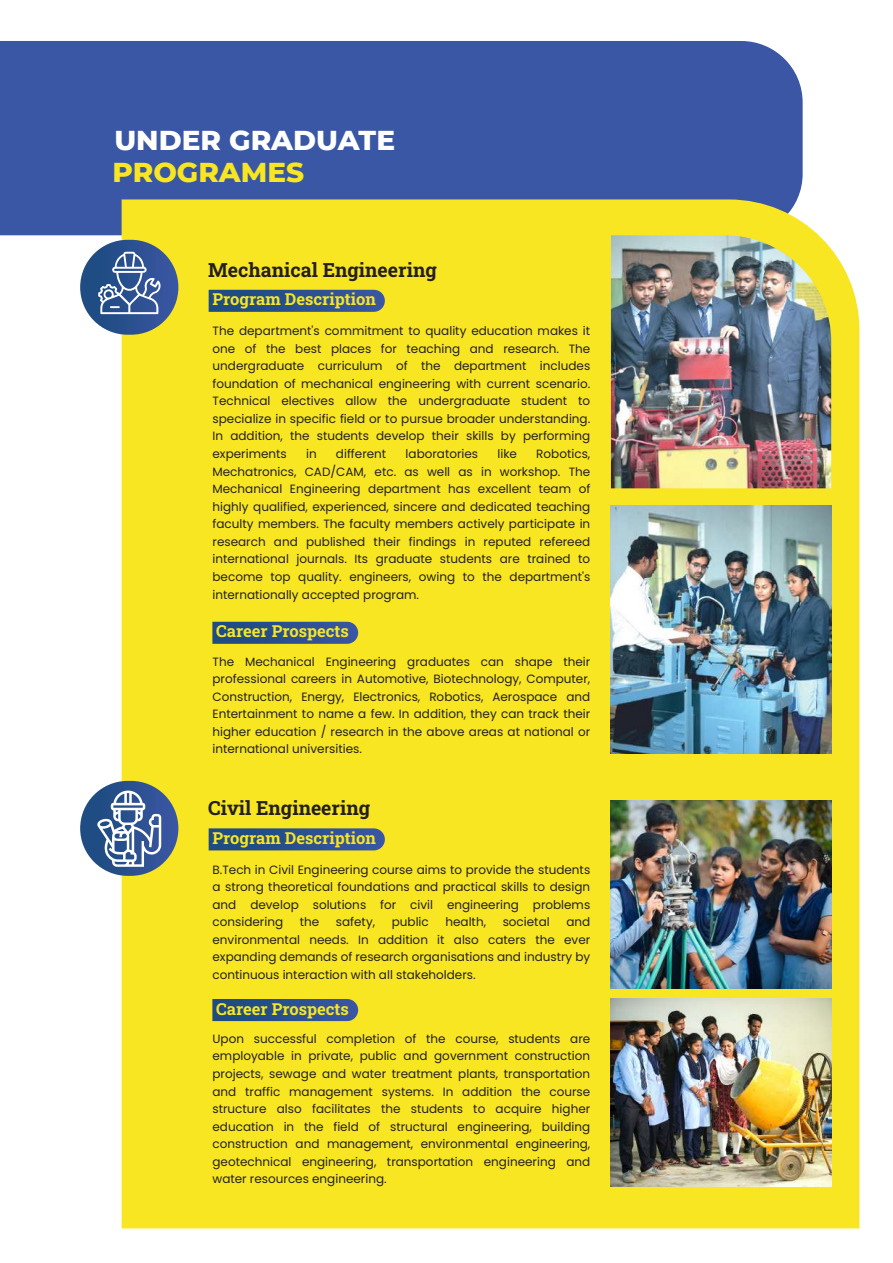
<style>
.page{position:relative;width:893px;height:1263px;background:#fff}
.page>*{position:absolute;margin:0;border:0;box-sizing:border-box;transform-origin:0 0}
.t1{font:800 27.9px "Montserrat";color:#fff}
.t2{font:800 27.9px "Montserrat";color:#f8e622}
.t3{font:700 19.5px "Roboto Slab";color:#231f20}
.t4{font:700 16.5px "Roboto Slab";color:#f8e622}
.t5{font:12px/17.5px "Poppins";color:#231f20;text-align:justify}
</style>
<div class="page">
<div style="left:1px;top:41px;width:802px;height:194px;background:#3a57a5"></div>
<hr style="left:0;top:41px;width:1px;height:194px;background:#3a57a5">
<div style="left:122px;top:199px;width:737px;height:1029px;background:#f8e622"></div>
<svg style="left:80px;top:240px;width:98px;height:95px;background:#2d5290"></svg>
<svg style="left:80px;top:781px;width:98px;height:95px;background:#2f5391"></svg>
<svg style="left:209px;top:290px;width:176px;height:22px;background:#2e538d"></svg>
<svg style="left:212px;top:622px;width:146px;height:22px;background:#2f538c"></svg>
<svg style="left:209px;top:828px;width:176px;height:22px;background:#30548c"></svg>
<svg style="left:212px;top:999px;width:146px;height:22px;background:#2d528d"></svg>
<svg style="left:98px;top:252px;width:64px;height:62px;background:#5a77a8"></svg>
<svg style="left:97px;top:790px;width:64px;height:77px"></svg>
<img style="left:611px;top:235px;width:220px;height:253px">
<img style="left:611px;top:505px;width:220px;height:249px">
<img style="left:611px;top:800px;width:220px;height:188px">
<img style="left:611px;top:999px;width:220px;height:188px">
<h1 class="t1" style="left:114px;top:120px;width:282px">UNDER GRADUATE</h1>
<h1 class="t2" style="left:112px;top:151px;width:193px">PROGRAMES</h1>
<h2 class="t3" style="left:208px;top:256px;width:230px">Mechanical Engineering</h2>
<h3 class="t4" style="left:213px;top:288px;width:165px">Program Description</h3>
<p class="t5" style="left:213px;top:322px;width:379px">The department's commitment to quality education makes it one of the best places for teaching and research. The undergraduate curriculum of the department includes foundation of mechanical engineering with current scenario.<br>Technical electives allow the undergraduate student to specialize in specific field or to pursue broader understanding.<br>In addition, the students develop their skills by performing experiments</p>
<p class="t5" style="left:306px;top:445px;width:12px">in</p>
<p class="t5" style="left:336px;top:445px;width:52px">different</p>
<p class="t5" style="left:406px;top:445px;width:74px">laboratories</p>
<p class="t5" style="left:497px;top:445px;width:21px">like</p>
<p class="t5" style="left:213px;top:445px;width:379px;text-indent:324px">Robotics, Mechatronics, CAD/CAM, etc. as well as in workshop. The Mechanical Engineering department has excellent team of highly qualified, experienced, sincere and dedicated teaching faculty members. The faculty members actively participate in research and published their findings in reputed refereed international journals. Its graduate students are trained to become top quality. engineers, owing to the department's internationally accepted program.</p>
<h3 class="t4" style="left:216px;top:620px;width:134px">Career Prospects</h3>
<p class="t5" style="left:213px;top:653px;width:379px">The Mechanical Engineering graduates can shape their professional careers in Automotive, Biotechnology, Computer, Construction, Energy, Electronics, Robotics, Aerospace and Entertainment to name a few. In addition, they can track their higher education / research in the above areas at national or international universities.</p>
<h2 class="t3" style="left:208px;top:795px;width:164px">Civil Engineering</h2>
<h3 class="t4" style="left:213px;top:827px;width:165px">Program Description</h3>
<p class="t5" style="left:213px;top:861px;width:379px">B.Tech in Civil Engineering course aims to provide the students a strong theoretical foundations and practical skills to design and develop solutions for civil engineering problems considering</p>
<p class="t5" style="left:300px;top:913px;width:21px">the</p>
<p class="t5" style="left:336px;top:913px;width:41px">safety,</p>
<p class="t5" style="left:392px;top:913px;width:39px">public</p>
<p class="t5" style="left:445px;top:913px;width:42px">health,</p>
<p class="t5" style="left:503px;top:913px;width:49px">societal</p>
<p class="t5" style="left:213px;top:913px;width:379px;text-indent:354px">and environmental needs. In addition it also caters the ever expanding demands of research organisations and industry by continuous interaction with all stakeholders.</p>
<h3 class="t4" style="left:216px;top:997px;width:134px">Career Prospects</h3>
<p class="t5" style="left:213px;top:1030px;width:379px">Upon successful completion of the course, students are employable in private, public and government construction projects, sewage and water treatment plants, transportation and traffic management systems. In addition the course structure also facilitates the students to acquire higher education in the field of structural engineering, building construction and management, environmental engineering, geotechnical engineering, transportation engineering and water resources engineering.</p>
</div>
